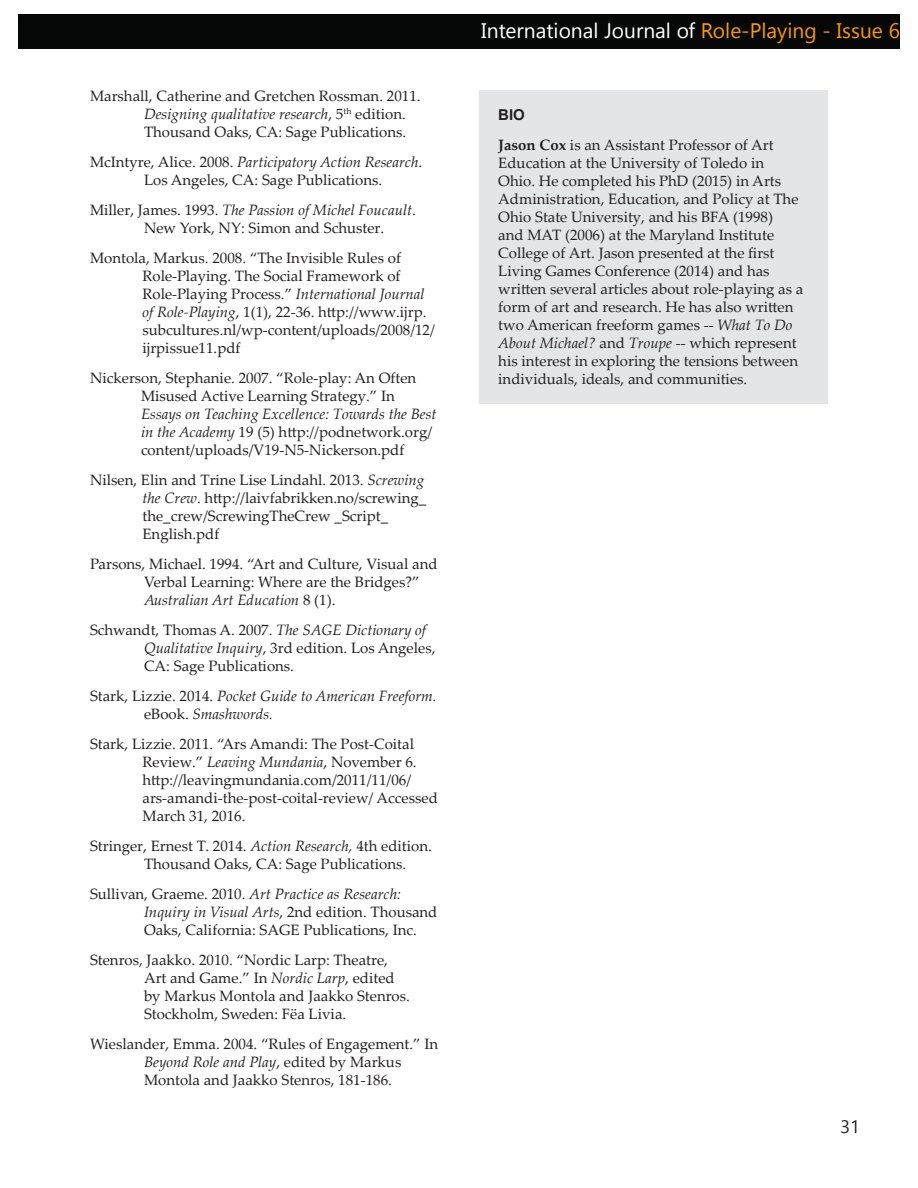
<style>
.page{position:relative;width:918px;height:1188px;background:#fff}
.page>*{position:absolute;margin:0;border:0;box-sizing:border-box;transform-origin:0 0}
.t1{font:21px "Gadugi";color:#fff}
.t2{font:18px "Gadugi";color:#231f20}
.t3{font:15px/18px "Palatino Linotype";color:#231f20}
.t4{font:italic 15px/18px "Palatino Linotype";color:#231f20}
.t5{font:700 15px "Arial";color:#231f20}
.s1{font-style:italic}
.s2{font-style:normal}
.s3{color:#fd9a00}
.s4{font-weight:700}
</style>
<div class="page">
<div style="left:18px;top:14px;width:882px;height:27px;background:#050605"></div>
<div style="left:18px;top:23px;width:882px;height:26px;background:#050806"></div>
<div style="left:480px;top:91px;width:347px;height:312px;background:#e4e5e7"></div>
<div style="left:479px;top:90px;width:349px;height:314px;border:2px solid #e4e5e7"></div>
<p class="t3" style="left:144px;top:86px;width:278px;text-indent:-54px">Marshall, Catherine and Gretchen Rossman. 2011.<br><span class="s1">Designing qualitative research</span>, 5<sup>th</sup> edition.<br>Thousand Oaks, CA: Sage Publications.</p>
<p class="t3" style="left:144px;top:152px;width:280px;text-indent:-54px">McIntyre, Alice. 2008. <span class="s1">Participatory Action Research</span>.<br>Los Angeles, CA: Sage Publications.</p>
<p class="t3" style="left:144px;top:200px;width:273px;text-indent:-54px">Miller, James. 1993. <span class="s1">The Passion of Michel Foucault</span>.<br>New York, NY: Simon and Schuster.</p>
<p class="t3" style="left:142px;top:248px;width:294px;text-indent:-52px">Montola, Markus. 2008. “The Invisible Rules of Role-Playing. The Social Framework of Role-Playing Process.” <span class="s1">International Journal of Role-Playing</span>, 1(1), 22-36. http://www.ijrp. subcultures.nl/wp-content/uploads/2008/12/ ijrpissue11.pdf</p>
<p class="t3" style="left:141px;top:368px;width:297px;text-indent:-51px">Nickerson, Stephanie. 2007. “Role-play: An Often Misused Active Learning Strategy.” In <span class="s1">Essays on Teaching Excellence: Towards the Best in the Academy</span> 19 (5) http://podnetwork.org/ content/uploads/V19-N5-Nickerson.pdf</p>
<p class="t3" style="left:142px;top:470px;width:285px;text-indent:-52px">Nilsen, Elin and Trine Lise Lindahl. 2013. <span class="s1">Screwing the Crew</span>. http://laivfabrikken.no/screwing_ the_crew/ScrewingTheCrew _Script_ English.pdf</p>
<p class="t3" style="left:144px;top:554px;width:295px;text-indent:-54px">Parsons, Michael. 1994. “Art and Culture, Visual and<br>Verbal Learning: Where are the Bridges?”<br><span class="s1">Australian Art Education</span> 8 (1).</p>
<p class="t3" style="left:144px;top:620px;width:293px;text-indent:-54px">Schwandt, Thomas A. 2007. <span class="s1">The SAGE Dictionary of<br>Qualitative Inquiry</span>, 3rd edition. Los Angeles,<br>CA: Sage Publications.</p>
<p class="t4" style="left:144px;top:686px;width:294px;text-indent:-54px"><span class="s2">Stark, Lizzie. 2014.</span> Pocket Guide to American Freeform. <span class="s2">eBook.</span> Smashwords.</p>
<p class="t3" style="left:142px;top:734px;width:297px;text-indent:-52px">Stark, Lizzie. 2011. “Ars Amandi: The Post-Coital Review.” <span class="s1">Leaving Mundania</span>, November 6. http://leavingmundania.com/2011/11/06/ ars-amandi-the-post-coital-review/ Accessed March 31, 2016.</p>
<p class="t3" style="left:144px;top:836px;width:289px;text-indent:-54px">Stringer, Ernest T. 2014. <span class="s1">Action Research,</span> 4th edition.<br>Thousand Oaks, CA: Sage Publications.</p>
<p class="t3" style="left:144px;top:884px;width:295px;text-indent:-54px">Sullivan, Graeme. 2010. <span class="s1">Art Practice as Research:<br>Inquiry in Visual Arts</span>, 2nd edition. Thousand<br>Oaks, California: SAGE Publications, Inc.</p>
<p class="t3" style="left:144px;top:950px;width:267px;text-indent:-54px">Stenros, Jaakko. 2010. “Nordic Larp: Theatre, Art and Game.” In <span class="s1">Nordic Larp</span>, edited by Markus Montola and Jaakko Stenros.<br>Stockholm, Sweden: Fëa Livia.</p>
<p class="t3" style="left:144px;top:1034px;width:296px;text-indent:-54px">Wieslander, Emma. 2004. “Rules of Engagement.” In<br><span class="s1">Beyond Role and Play</span>, edited by Markus<br>Montola and Jaakko Stenros, 181-186.</p>
<p class="t1" style="left:481px;top:18px;width:420px">International Journal of <span class="s3">Role-Playing - Issue 6</span></p>
<p class="t5" style="left:498px;top:105px;width:28px">BIO</p>
<p class="t3" style="left:498px;top:136px;width:307px"><span class="s4">Jason Cox</span> is an Assistant Professor of Art Education at the University of Toledo in Ohio. He completed his PhD (2015) in Arts Administration, Education, and Policy at The Ohio State University, and his BFA (1998)<br>and MAT (2006) at the Maryland Institute College of Art. Jason presented at the first Living Games Conference (2014) and has written several articles about role-playing as a form of art and research. He has also written two American freeform games -- <span class="s1">What To Do About Michael?</span> and <span class="s1">Troupe</span> -- which represent his interest in exploring the tensions between individuals, ideals, and communities.</p>
<p class="t2" style="left:841px;top:1115px;width:21px">31</p>
</div>
